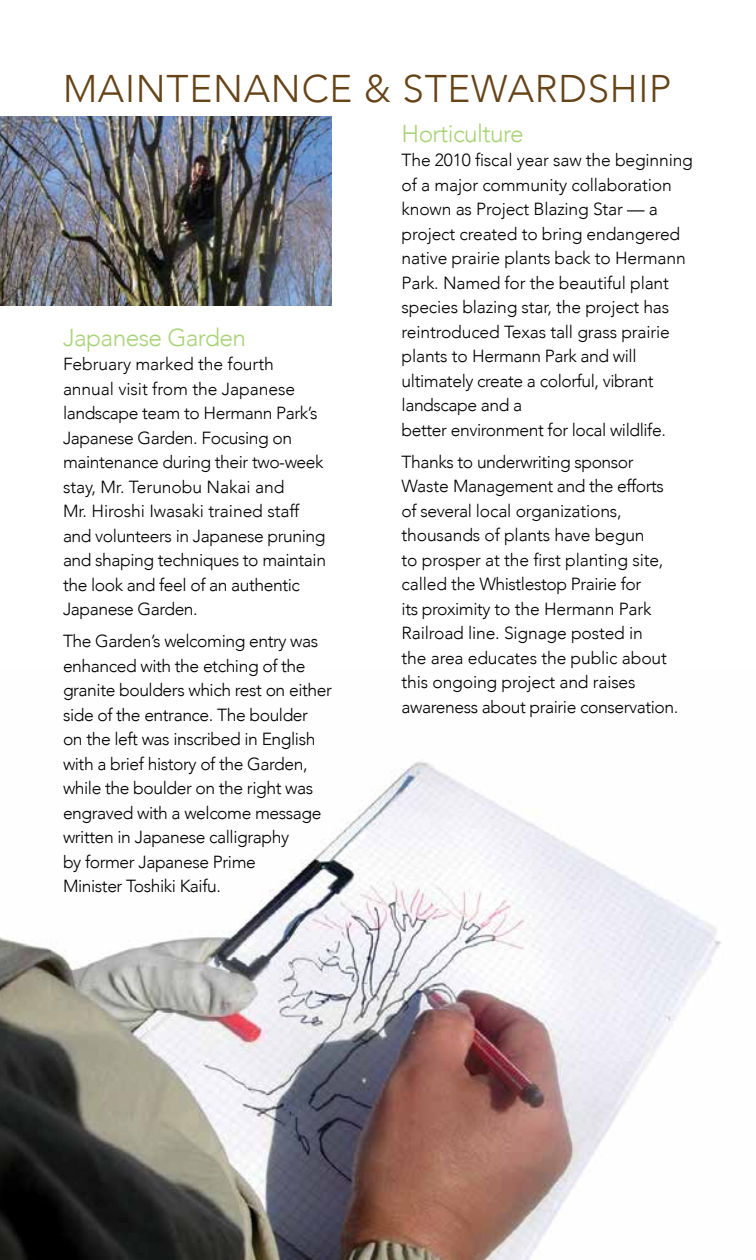
<style>
.page{position:relative;width:756px;height:1260px;background:#fff}
.page>*{position:absolute;margin:0;border:0;box-sizing:border-box;transform-origin:0 0}
.t1{font:300 38.5px "Avenir";letter-spacing:.02em;color:#674418}
.t2{font:300 24.5px "Avenir";letter-spacing:-.025em;color:#a9d377}
.t3{font:300 17.5px/24.5px "Avenir";letter-spacing:-.025em;color:#000}
</style>
<div class="page">
<img style="left:0;top:761px;width:721px;height:499px">
<img style="left:0;top:117px;width:332px;height:188px">
<h1 class="t1" style="left:63px;top:65px;width:610px">MAINTENANCE &amp; STEWARDSHIP</h1>
<h2 class="t2" style="left:63px;top:323px;width:185px">Japanese Garden</h2>
<p class="t3" style="left:63px;top:352px;width:265px">February marked the fourth annual visit from the Japanese landscape team to Hermann Park’s<br>Japanese Garden. Focusing on maintenance during their two-week stay, Mr. Terunobu Nakai and<br>Mr. Hiroshi Iwasaki trained staff and volunteers in Japanese pruning and shaping techniques to maintain the look and feel of an authentic<br>Japanese Garden.</p>
<p class="t3" style="left:63px;top:629px;width:270px">The Garden’s welcoming entry was enhanced with the etching of the granite boulders which rest on either side of the entrance. The boulder on the left was inscribed in English with a brief history of the Garden, while the boulder on the right was engraved with a welcome message written in Japanese calligraphy<br>by former Japanese Prime<br>Minister Toshiki Kaifu.</p>
<h2 class="t2" style="left:402px;top:119px;width:124px">Horticulture</h2>
<p class="t3" style="left:402px;top:148px;width:293px">The 2010 fiscal year saw the beginning of a major community collaboration known as Project Blazing Star — a project created to bring endangered native prairie plants back to Hermann Park. Named for the beautiful plant species blazing star, the project has reintroduced Texas tall grass prairie plants to Hermann Park and will ultimately create a colorful, vibrant landscape and a<br>better environment for local wildlife.</p>
<p class="t3" style="left:402px;top:450px;width:278px">Thanks to underwriting sponsor Waste Management and the efforts of several local organizations, thousands of plants have begun<br>to prosper at the first planting site, called the Whistlestop Prairie for<br>its proximity to the Hermann Park Railroad line. Signage posted in<br>the area educates the public about this ongoing project and raises awareness about prairie conservation.</p>
</div>
